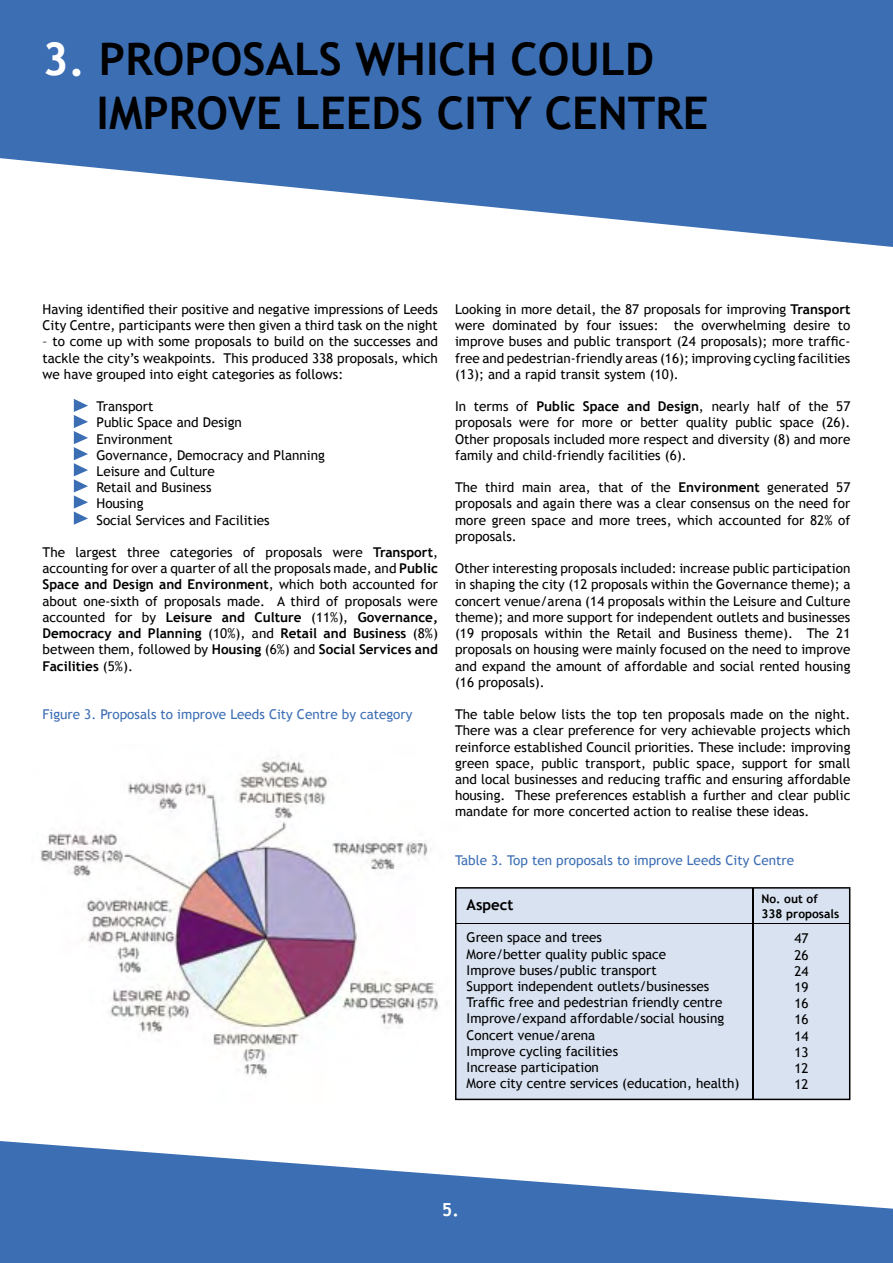
<style>
.page{position:relative;width:893px;height:1263px;background:#fff}
.page>*{position:absolute;margin:0;border:0;box-sizing:border-box;transform-origin:0 0}
.t1{font:700 45px/54px "Trebuchet MS";color:#000}
.t2{font:700 18px "Trebuchet MS";color:#fff}
.t3{font:700 15px "Trebuchet MS";color:#000}
.t4{font:13.5px/16.2px "Trebuchet MS";color:#000;text-align:justify}
.t5{font:13.5px "Trebuchet MS";color:#3c6eb4}
.t6{font:700 12px/14.4px "Trebuchet MS";color:#000}
.s1{color:#fff}
.s2{font-weight:700}
</style>
<div class="page">
<img style="left:40px;top:756px;width:419px;height:345px">
<div style="left:456px;top:888px;width:394px;height:211px;background:#d8e2f0"></div>
<div style="left:455px;top:887px;width:395px;height:213px;border:2px solid #000"></div>
<svg style="left:1px;top:1141px;width:892px;height:122px;fill:#3c6eb4"></svg>
<svg style="left:0;top:0;width:893px;height:247px;fill:#3c6eb4"></svg>
<svg style="left:0;top:1141px;width:1px;height:122px"></svg>
<svg style="left:74px;top:399px;width:14px;height:126px"></svg>
<hr style="left:456px;top:923px;width:394px;height:1px;background:#000">
<hr style="left:752px;top:888px;width:1px;height:211px;background:#000">
<h1 class="t1" style="left:97px;top:32px;width:613px;text-indent:-54px"><span class="s1">3.</span> PROPOSALS WHICH COULD<br>IMPROVE LEEDS CITY CENTRE</h1>
<p class="t4" style="left:43px;top:301px;width:397px">Having identified their positive and negative impressions of Leeds<br>City Centre, participants were then given a third task on the night</p>
<p class="t4" style="left:43px;top:334px;width:397px">– to come up with some proposals to build on the successes and tackle the city’s weakpoints. This produced 338 proposals, which we have grouped into eight categories as follows:</p>
<p class="t4" style="left:97px;top:399px;width:230px;text-align:left">Transport<br>Public Space and Design<br>Environment<br>Governance, Democracy and Planning<br>Leisure and Culture<br>Retail and Business<br>Housing<br>Social Services and Facilities</p>
<p class="t4" style="left:43px;top:544px;width:397px">The largest three categories of proposals were <span class="s2">Transport</span>, accounting for over a quarter of all the proposals made, and <span class="s2">Public Space and Design and Environment</span>, which both accounted for about one-sixth of proposals made. A third of proposals were accounted for by <span class="s2">Leisure and Culture</span> (11%), <span class="s2">Governance, Democracy and Planning</span> (10%), and <span class="s2">Retail and Business</span> (8%) between them, followed by <span class="s2">Housing</span> (6%) and <span class="s2">Social Services and Facilities</span> (5%).</p>
<p class="t5" style="left:43px;top:706px;width:371px">Figure 3. Proposals to improve Leeds City Centre by category</p>
<p class="t4" style="left:455px;top:301px;width:397px">Looking in more detail, the 87 proposals for improving <span class="s2">Transport </span>were dominated by four issues: the overwhelming desire to improve buses and public transport (24 proposals); more traffic&shy;free and pedestrian-friendly areas (16); improving cycling facilities (13); and a rapid transit system (10).</p>
<p class="t4" style="left:455px;top:399px;width:397px">In terms of <span class="s2">Public Space and Design</span>, nearly half of the 57 proposals were for more or better quality public space (26).<br>Other proposals included more respect and diversity (8) and more family and child-friendly facilities (6).</p>
<p class="t4" style="left:455px;top:480px;width:397px">The third main area, that of the <span class="s2">Environment</span> generated 57 proposals and again there was a clear consensus on the need for more green space and more trees, which accounted for 82% of proposals.</p>
<p class="t4" style="left:455px;top:561px;width:397px">Other interesting proposals included: increase public participation in shaping the city (12 proposals within the Governance theme); a concert venue/arena (14 proposals within the Leisure and Culture theme); and more support for independent outlets and businesses (19 proposals within the Retail and Business theme). The 21 proposals on housing were mainly focused on the need to improve and expand the amount of affordable and social rented housing (16 proposals).</p>
<p class="t4" style="left:455px;top:706px;width:397px">The table below lists the top ten proposals made on the night.<br>There was a clear preference for very achievable projects which reinforce established Council priorities. These include: improving green space, public transport, public space, support for small and local businesses and reducing traffic and ensuring affordable housing. These preferences establish a further and clear public mandate for more concerted action to realise these ideas.</p>
<p class="t5" style="left:455px;top:852px;width:341px">Table 3. Top ten proposals to improve Leeds City Centre</p>
<p class="t6" style="left:761px;top:892px;width:79px">No. out of<br>338 proposals</p>
<p class="t3" style="left:467px;top:895px;width:48px">Aspect</p>
<p class="t4" style="left:467px;top:930px;width:274px;text-align:left">Green space and trees<br>More/better quality public space<br>Improve buses/public transport<br>Support independent outlets/businesses Traffic free and pedestrian friendly centre Improve/expand affordable/social housing Concert venue/arena<br>Improve cycling facilities<br>Increase participation<br>More city centre services (education, health)</p>
<p class="t4" style="left:794px;top:931px;width:16px">47<br>26<br>24<br>19<br>16<br>16<br>14<br>13<br>12<br>12</p>
<h2 class="t2" style="left:442px;top:1198px;width:19px">5.</h2>
</div>
